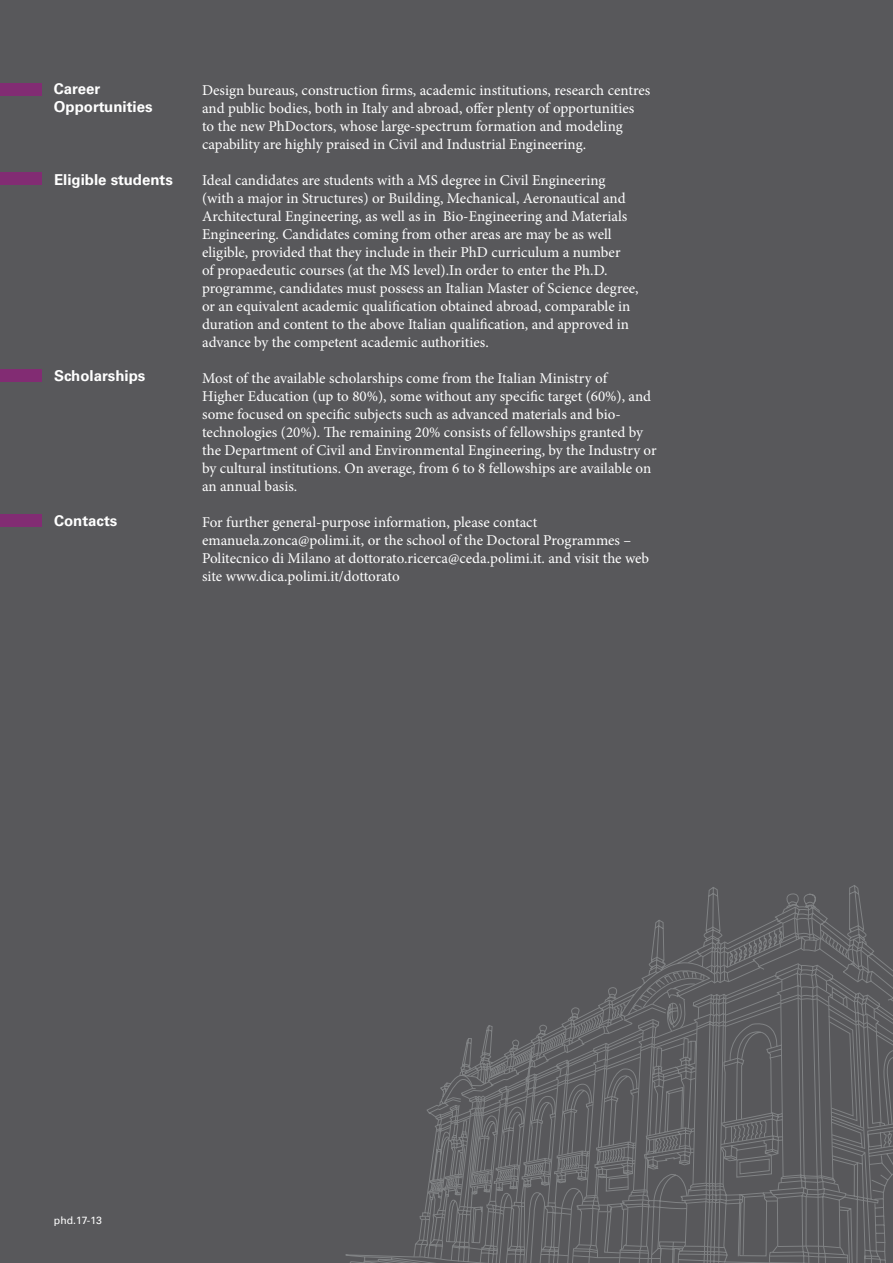
<style>
.page{position:relative;width:893px;height:1263px;background:#58585b}
.page>*{position:absolute;margin:0;border:0;box-sizing:border-box;transform-origin:0 0}
.t1{font:15px/18px "Minion Pro";color:#fff}
.t2{font:700 15px/18px "Univers LT Std";color:#fff}
.t3{font:10.5px "Univers LT Std";letter-spacing:-.005em;color:#fff}
</style>
<div class="page">
<svg style="left:345px;top:931px;width:548px;height:332px"></svg>
<svg style="left:413px;top:971px;width:480px;height:292px"></svg>
<div style="left:0;top:172px;width:41px;height:13px;background:#822c73"></div>
<div style="left:0;top:369px;width:41px;height:13px;background:#822c73"></div>
<div style="left:0;top:514px;width:41px;height:12px;background:#822c73"></div>
<div style="left:0;top:83px;width:41px;height:13px;background:#822c73"></div>
<p class="t2" style="left:54px;top:80px;width:100px">Career<br>Opportunities</p>
<p class="t2" style="left:54px;top:170px;width:120px">Eligible students</p>
<p class="t2" style="left:54px;top:367px;width:93px">Scholarships</p>
<p class="t2" style="left:54px;top:511px;width:65px">Contacts</p>
<p class="t1" style="left:202px;top:81px;width:450px">Design bureaus, construction firms, academic institutions, research centres and public bodies, both in Italy and abroad, offer plenty of opportunities to the new PhDoctors, whose large-spectrum formation and modeling capability are highly praised in Civil and Industrial Engineering.</p>
<p class="t1" style="left:202px;top:171px;width:438px">Ideal candidates are students with a MS degree in Civil Engineering (with a major in Structures) or Building, Mechanical, Aeronautical and Architectural Engineering, as well as in Bio-Engineering and Materials Engineering. Candidates coming from other areas are may be as well eligible, provided that they include in their PhD curriculum a number<br>of propaedeutic courses (at the MS level).In order to enter the Ph.D. programme, candidates must possess an Italian Master of Science degree, or an equivalent academic qualification obtained abroad, comparable in duration and content to the above Italian qualification, and approved in advance by the competent academic authorities.</p>
<p class="t1" style="left:202px;top:369px;width:456px">Most of the available scholarships come from the Italian Ministry of<br>Higher Education (up to 80%), some without any specific target (60%), and some focused on specific subjects such as advanced materials and bio&shy;technologies (20%). The remaining 20% consists of fellowships granted by the Department of Civil and Environmental Engineering, by the Industry or by cultural institutions. On average, from 6 to 8 fellowships are available on an annual basis.</p>
<p class="t1" style="left:202px;top:513px;width:449px">For further general-purpose information, please contact emanuela.zonca@polimi.it, or the school of the Doctoral Programmes – Politecnico di Milano at dottorato.ricerca@ceda.polimi.it. and visit the web site www.dica.polimi.it/dottorato</p>
<p class="t3" style="left:54px;top:1214px;width:49px">phd.17-13</p>
</div>
